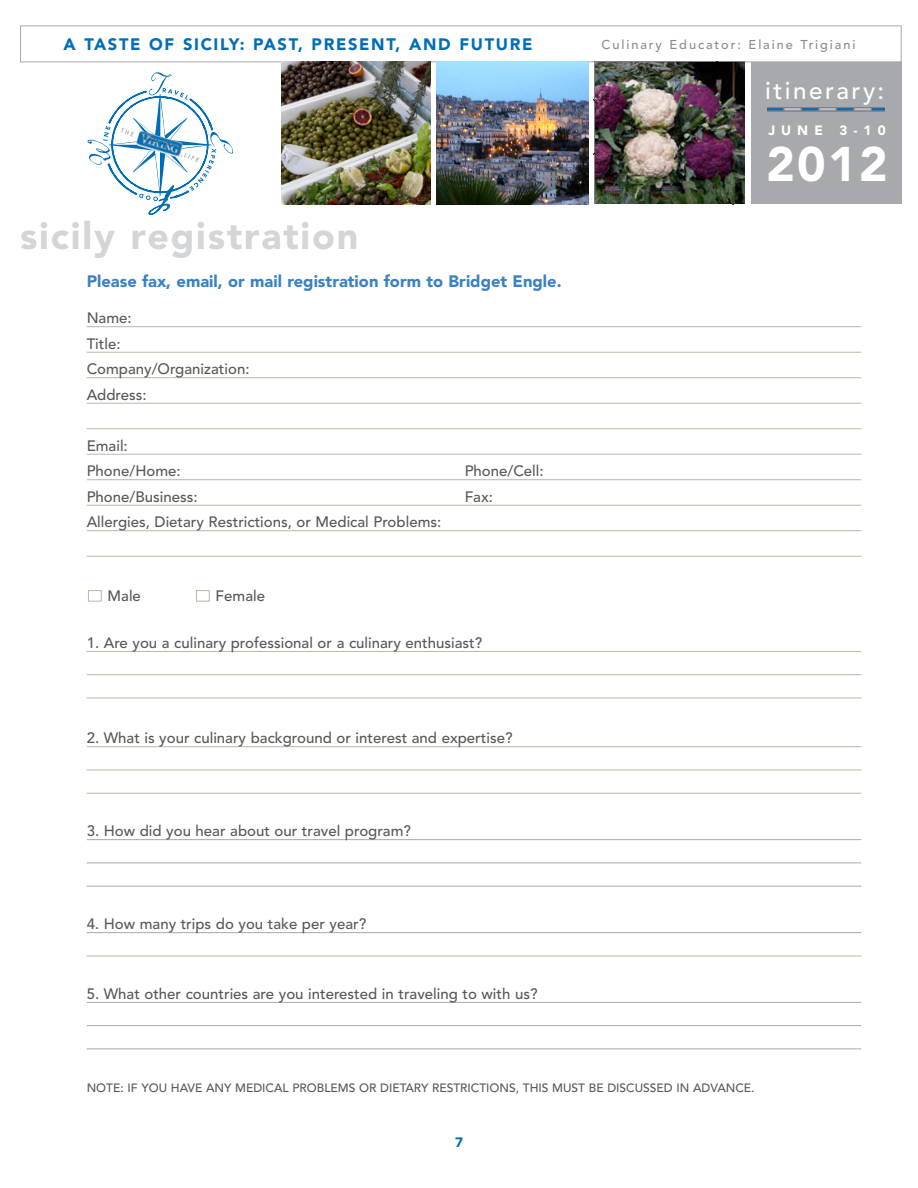
<style>
.page{position:relative;width:918px;height:1188px;background:#fff}
.page>*{position:absolute;margin:0;border:0;box-sizing:border-box;transform-origin:0 0}
.t1{font:900 48.15px "Avenir";color:#fff}
.t2{font:900 37.5px "Avenir";letter-spacing:.05em;color:#d4d5d7}
.t3{font:500 24.3px "Avenir";letter-spacing:.1em;color:#fff}
.t4{font:900 16.5px "Avenir";color:#3c81c1}
.t5{font:900 16.5px "Avenir";letter-spacing:.1em;color:#006eb6}
.t6{font:500 15px "Avenir";color:#57585a}
.t7{font:900 13.5px "Avenir";letter-spacing:.45em;color:#fff}
.t8{font:900 13.5px "Avenir";color:#006eb6}
.t9{font:500 12.75px "Avenir";letter-spacing:.15em;color:#8a8c8f}
.t10{font:500 12px "Avenir";color:#57585a}
</style>
<div class="page">
<hr style="left:87px;top:326px;width:774px;height:1px;background:#b6baa7">
<hr style="left:87px;top:352px;width:774px;height:1px;background:#b6baa7">
<hr style="left:87px;top:377px;width:774px;height:1px;background:#b6baa7">
<hr style="left:87px;top:403px;width:774px;height:1px;background:#b6baa7">
<hr style="left:87px;top:428px;width:774px;height:1px;background:#b6baa7">
<hr style="left:87px;top:454px;width:774px;height:1px;background:#b6baa7">
<hr style="left:87px;top:479px;width:774px;height:1px;background:#b6baa7">
<hr style="left:87px;top:505px;width:774px;height:1px;background:#b6baa7">
<hr style="left:87px;top:530px;width:774px;height:1px;background:#b6baa7">
<hr style="left:87px;top:556px;width:774px;height:1px;background:#b6baa7">
<hr style="left:87px;top:651px;width:774px;height:1px;background:#b6baa7">
<hr style="left:87px;top:674px;width:774px;height:1px;background:#b6baa7">
<hr style="left:87px;top:698px;width:774px;height:1px;background:#b6baa7">
<hr style="left:87px;top:746px;width:774px;height:1px;background:#b6baa7">
<hr style="left:87px;top:770px;width:774px;height:1px;background:#b6baa7">
<hr style="left:87px;top:793px;width:774px;height:1px;background:#b6baa7">
<hr style="left:87px;top:839px;width:774px;height:1px;background:#a8a9ad">
<hr style="left:87px;top:863px;width:774px;height:1px;background:#a8a9ad">
<hr style="left:87px;top:886px;width:774px;height:1px;background:#a8a9ad">
<hr style="left:87px;top:932px;width:774px;height:1px;background:#a8a9ad">
<hr style="left:87px;top:956px;width:774px;height:1px;background:#b6baa7">
<hr style="left:87px;top:1002px;width:774px;height:1px;background:#a8a9ad">
<hr style="left:87px;top:1025px;width:774px;height:1px;background:#a8a9ad">
<hr style="left:87px;top:1049px;width:774px;height:1px;background:#a8a9ad">
<div style="left:88px;top:590px;width:14px;height:11px;border:1px solid #b6baa7"></div>
<div style="left:196px;top:590px;width:14px;height:11px;border:1px solid #b6baa7"></div>
<svg style="left:87px;top:72px;width:146px;height:143px"></svg>
<div style="left:751px;top:62px;width:150px;height:142px;background:#a8a9ad"></div>
<div style="left:20px;top:26px;width:882px;height:36px;background:#fff;border:1px solid #a8a9ad"></div>
<hr style="left:784px;top:108px;width:17px;height:3px;background:#bcbdc0">
<hr style="left:819px;top:108px;width:17px;height:3px;background:#bcbdc0">
<hr style="left:854px;top:108px;width:17px;height:3px;background:#bcbdc0">
<svg style="left:768px;top:108px;width:15px;height:3px"></svg>
<svg style="left:802px;top:108px;width:16px;height:3px"></svg>
<svg style="left:837px;top:108px;width:16px;height:3px"></svg>
<svg style="left:872px;top:108px;width:13px;height:3px"></svg>
<hr style="left:767px;top:107px;width:118px;height:1px;background:#808285">
<hr style="left:767px;top:111px;width:118px;height:1px;background:#808285">
<img style="left:437px;top:62px;width:151px;height:142px">
<img style="left:281px;top:62px;width:149px;height:142px">
<img style="left:595px;top:62px;width:150px;height:142px">
<p class="t5" style="left:64px;top:34px;width:470px">A TASTE OF SICILY: PAST, PRESENT, AND FUTURE</p>
<p class="t2" style="left:20px;top:213px;width:340px">sicily registration</p>
<p class="t4" style="left:87px;top:271px;width:476px">Please fax, email, or mail registration form to Bridget Engle.</p>
<p class="t6" style="left:87px;top:309px;width:47px">Name:</p>
<p class="t6" style="left:87px;top:335px;width:35px">Title:</p>
<p class="t6" style="left:87px;top:360px;width:164px">Company/Organization:</p>
<p class="t6" style="left:87px;top:386px;width:61px">Address:</p>
<p class="t6" style="left:87px;top:437px;width:43px">Email:</p>
<p class="t6" style="left:87px;top:462px;width:95px">Phone/Home:</p>
<p class="t6" style="left:465px;top:462px;width:80px">Phone/Cell:</p>
<p class="t6" style="left:87px;top:488px;width:112px">Phone/Business:</p>
<p class="t6" style="left:465px;top:488px;width:30px">Fax:</p>
<p class="t6" style="left:87px;top:513px;width:356px">Allergies, Dietary Restrictions, or Medical Problems:</p>
<p class="t6" style="left:108px;top:588px;width:35px">Male</p>
<p class="t6" style="left:216px;top:588px;width:51px">Female</p>
<p class="t6" style="left:87px;top:634px;width:397px">1. Are you a culinary professional or a culinary enthusiast?</p>
<p class="t6" style="left:87px;top:729px;width:427px">2. What is your culinary background or interest and expertise?</p>
<p class="t6" style="left:87px;top:822px;width:326px">3. How did you hear about our travel program?</p>
<p class="t6" style="left:87px;top:915px;width:281px">4. How many trips do you take per year?</p>
<p class="t6" style="left:87px;top:985px;width:452px">5. What other countries are you interested in traveling to with us?</p>
<p class="t9" style="left:602px;top:37px;width:256px">Culinary Educator: Elaine Trigiani</p>
<p class="t3" style="left:765px;top:77px;width:121px">itinerary:</p>
<p class="t7" style="left:768px;top:122px;width:119px">JUNE 3-10</p>
<p class="t1" style="left:766px;top:136px;width:123px">2012</p>
<p class="t10" style="left:87px;top:1081px;width:19px">Note</p>
<p class="t10" style="left:120px;top:1081px;width:31px">: If you</p>
<p class="t10" style="left:171px;top:1081px;width:9px">have</p>
<p class="t10" style="left:206px;top:1081px;width:10px">any</p>
<p class="t10" style="left:235px;top:1081px;width:9px">medical</p>
<p class="t10" style="left:292px;top:1081px;width:9px">problems</p>
<p class="t10" style="left:359px;top:1081px;width:29px">or dietary</p>
<p class="t10" style="left:432px;top:1081px;width:8px">restrictions</p>
<p class="t10" style="left:516px;top:1081px;width:15px">, this</p>
<p class="t10" style="left:552px;top:1081px;width:9px">must</p>
<p class="t10" style="left:589px;top:1081px;width:27px">be discussed</p>
<p class="t10" style="left:676px;top:1081px;width:26px">in advance</p>
<p class="t10" style="left:751px;top:1081px;width:5px">.</p>
<p class="t8" style="left:455px;top:1134px;width:9px">7</p>
</div>
